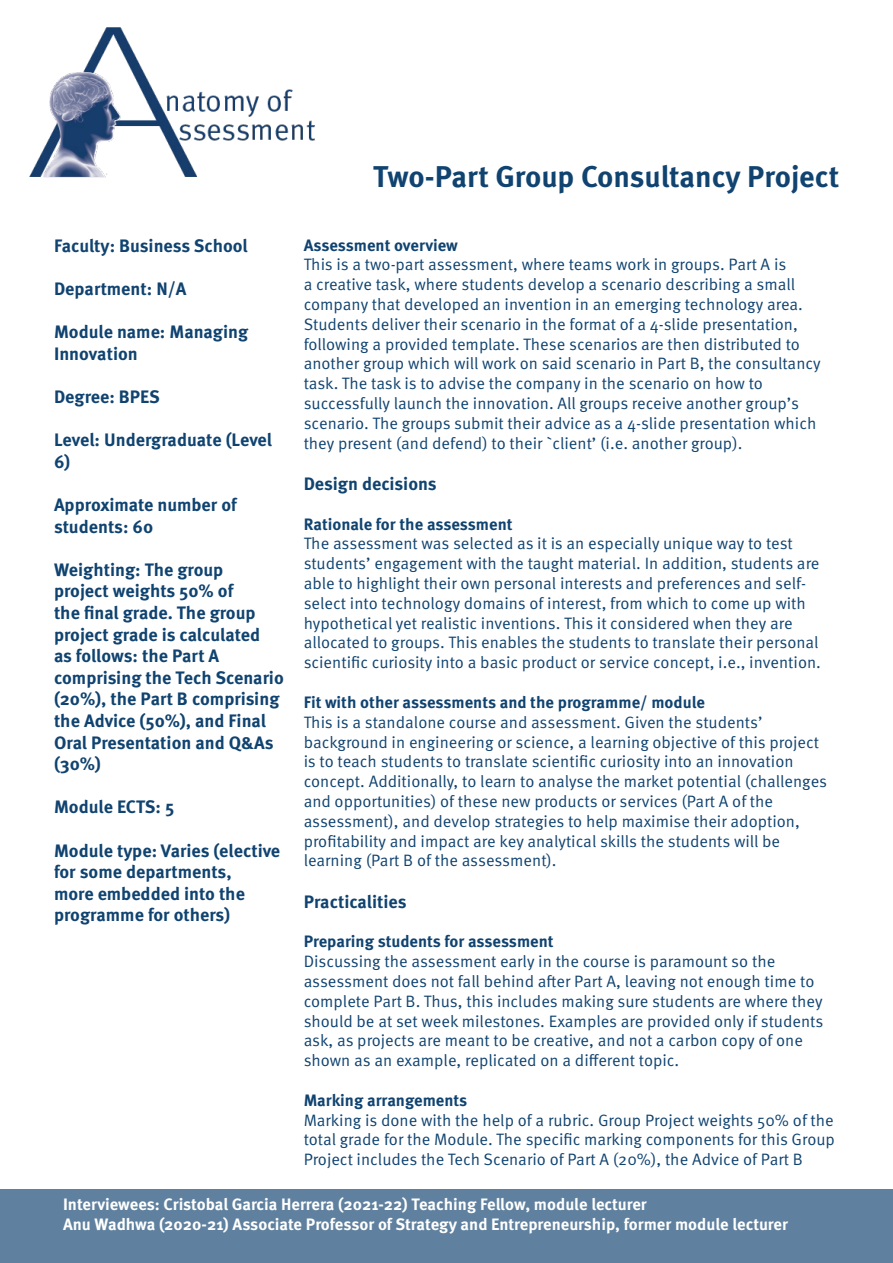
<style>
.page{position:relative;width:893px;height:1263px;background:#fff}
.page>*{position:absolute;margin:0;border:0;box-sizing:border-box;transform-origin:0 0}
.t1{font:700 30px "Meta Pro";letter-spacing:-.005em;color:#104370}
.t2{font:700 18px/21.6px "Meta Pro";color:#104370}
.t3{font:16.5px/19.8px "Meta Pro Norm";color:#104370}
.t4{font:700 16.5px "Meta Pro";color:#fff}
.t5{font:700 16.5px "Meta Pro";color:#104370}
</style>
<div class="page">
<img style="left:29px;top:27px;width:286px;height:151px">
<div style="left:0;top:1189px;width:893px;height:74px;background:#5f819f"></div>
<p class="t1" style="left:373px;top:153px;width:467px">Two-Part Group Consultancy Project</p>
<p class="t2" style="left:54px;top:234px;width:195px">Faculty: Business School</p>
<p class="t2" style="left:54px;top:277px;width:134px">Department: N/A</p>
<p class="t2" style="left:54px;top:320px;width:196px">Module name: Managing<br>Innovation</p>
<p class="t2" style="left:54px;top:385px;width:107px">Degree: BPES</p>
<p class="t2" style="left:54px;top:428px;width:220px">Level: Undergraduate (Level<br>6)</p>
<p class="t2" style="left:54px;top:493px;width:184px">Approximate number of students: 60</p>
<p class="t2" style="left:54px;top:558px;width:231px">Weighting: The group<br>project weights 50% of<br>the final grade. The group project grade is calculated<br>as follows: the Part A comprising the Tech Scenario (20%), the Part B comprising the Advice (50%), and Final<br>Oral Presentation and Q&amp;As (30%)</p>
<p class="t2" style="left:54px;top:795px;width:122px">Module ECTS: 5</p>
<p class="t2" style="left:54px;top:838px;width:228px">Module type: Varies (elective for some departments,<br>more embedded into the programme for others)</p>
<p class="t5" style="left:304px;top:232px;width:156px">Assessment overview</p>
<p class="t3" style="left:304px;top:254px;width:519px">This is a two-part assessment, where teams work in groups. Part A is<br>a creative task, where students develop a scenario describing a small company that developed an invention in an emerging technology area.<br>Students deliver their scenario in the format of a 4-slide presentation, following a provided template. These scenarios are then distributed to another group which will work on said scenario in Part B, the consultancy task. The task is to advise the company in the scenario on how to successfully launch the innovation. All groups receive another group’s scenario. The groups submit their advice as a 4-slide presentation which they present (and defend) to their `client’ (i.e. another group).</p>
<p class="t2" style="left:304px;top:472px;width:135px">Design decisions</p>
<p class="t5" style="left:304px;top:511px;width:210px">Rationale for the assessment</p>
<p class="t3" style="left:304px;top:533px;width:519px">The assessment was selected as it is an especially unique way to test students’ engagement with the taught material. In addition, students are able to highlight their own personal interests and preferences and self&shy;select into technology domains of interest, from which to come up with hypothetical yet realistic inventions. This it considered when they are allocated to groups. This enables the students to translate their personal scientific curiosity into a basic product or service concept, i.e., invention.</p>
<p class="t5" style="left:304px;top:689px;width:403px">Fit with other assessments and the programme/ module</p>
<p class="t3" style="left:304px;top:711px;width:525px">This is a standalone course and assessment. Given the students’ background in engineering or science, a learning objective of this project is to teach students to translate scientific curiosity into an innovation concept. Additionally, to learn to analyse the market potential (challenges and opportunities) of these new products or services (Part A of the assessment), and develop strategies to help maximise their adoption, profitability and impact are key analytical skills the students will be learning (Part B of the assessment).</p>
<p class="t2" style="left:304px;top:889px;width:104px">Practicalities</p>
<p class="t5" style="left:304px;top:929px;width:252px">Preparing students for assessment</p>
<p class="t3" style="left:304px;top:950px;width:521px">Discussing the assessment early in the course is paramount so the assessment does not fall behind after Part A, leaving not enough time to complete Part B. Thus, this includes making sure students are where they should be at set week milestones. Examples are provided only if students ask, as projects are meant to be creative, and not a carbon copy of one shown as an example, replicated on a different topic.</p>
<p class="t5" style="left:304px;top:1087px;width:165px">Marking arrangements</p>
<p class="t3" style="left:304px;top:1109px;width:533px;text-align:justify">Marking is done with the help of a rubric. Group Project weights 50% of the total grade for the Module. The specific marking components for this Group Project includes the Tech Scenario of Part A (20%), the Advice of Part B</p>
<p class="t4" style="left:63px;top:1191px;width:585px">Interviewees: Cristobal Garcia Herrera (2021-22) Teaching Fellow, module lecturer</p>
<p class="t4" style="left:63px;top:1211px;width:726px">Anu Wadhwa (2020-21) Associate Professor of Strategy and Entrepreneurship, former module lecturer</p>
</div>
